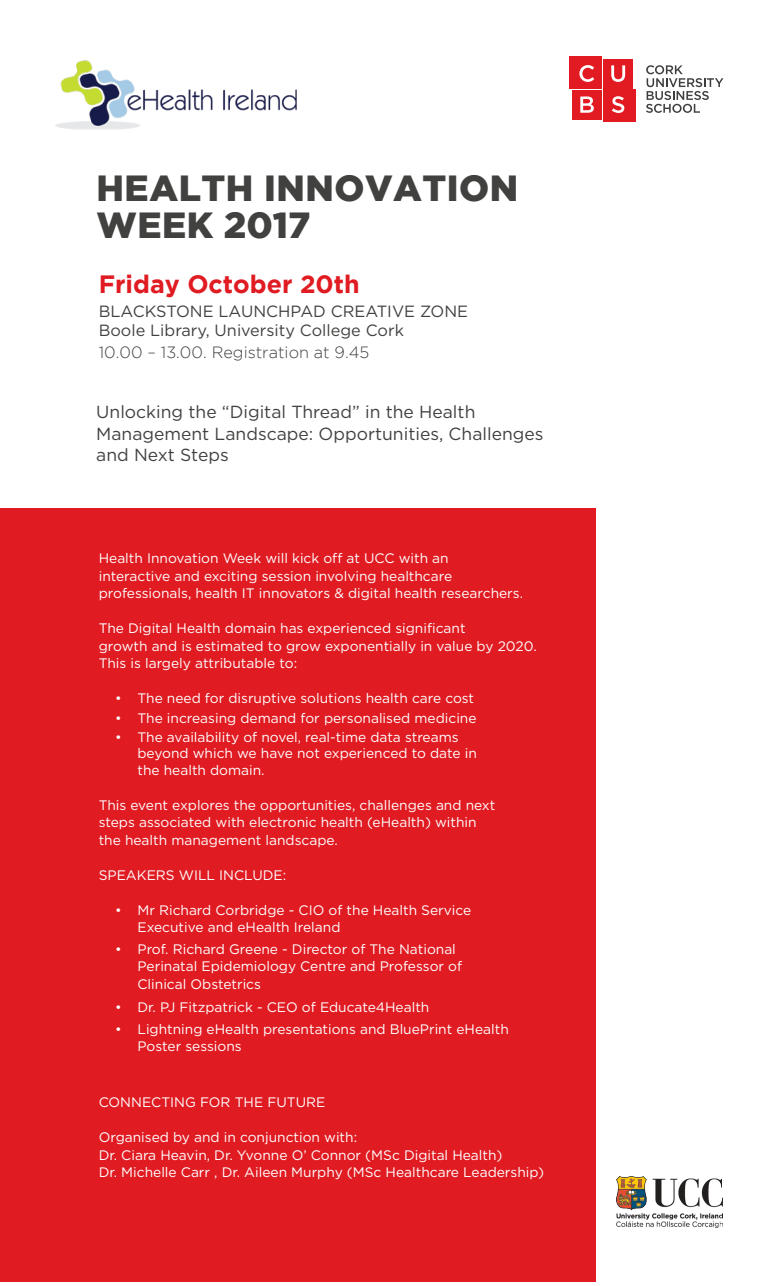
<style>
.page{position:relative;width:768px;height:1286px;background:#fff}
.page>*{position:absolute;margin:0;border:0;box-sizing:border-box;transform-origin:0 0}
.t1{font:900 36.25px/37.5px "Gotham";letter-spacing:.015em;color:#414140}
.t2{font:700 25px "Gotham";color:#e01b22}
.t3{font:17.5px/21.2px "Gotham";color:#414140}
.t4{font:16.25px "Gotham";color:#414140}
.t5{font:300 16.25px "Gotham";color:#414140}
.t6{font:13.75px/17.5px "Gotham";color:#fff}
</style>
<div class="page">
<div style="left:0;top:508px;width:595px;height:773px;background:#e01b22"></div>
<div style="left:603px;top:90px;width:33px;height:32px;background:#e21a21"></div>
<div style="left:572px;top:90px;width:30px;height:29px;background:#e21a21"></div>
<div style="left:569px;top:56px;width:33px;height:32px;background:#e21a21"></div>
<div style="left:603px;top:59px;width:30px;height:29px;background:#e21a21"></div>
<svg style="left:580px;top:96px;width:14px;height:17px"></svg>
<svg style="left:611px;top:65px;width:14px;height:17px"></svg>
<svg style="left:579px;top:65px;width:15px;height:17px"></svg>
<svg style="left:612px;top:96px;width:12px;height:17px"></svg>
<svg style="left:646px;top:65px;width:77px;height:48px"></svg>
<img style="left:55px;top:60px;width:242px;height:70px">
<img style="left:616px;top:1176px;width:106px;height:51px">
<p class="t1" style="left:97px;top:168px;width:423px">HEALTH INNOVATION<br>WEEK 2017</p>
<p class="t2" style="left:99px;top:270px;width:263px">Friday October 20th</p>
<p class="t4" style="left:99px;top:302px;width:371px">BLACKSTONE LAUNCHPAD CREATIVE ZONE</p>
<p class="t4" style="left:99px;top:322px;width:307px">Boole Library, University College Cork</p>
<p class="t5" style="left:99px;top:343px;width:272px">10.00 – 13.00. Registration at 9.45</p>
<p class="t3" style="left:96px;top:401px;width:449px">Unlocking the “Digital Thread” in the Health<br>Management Landscape: Opportunities, Challenges</p>
<p class="t3" style="left:96px;top:444px;width:134px">and Next Steps</p>
<p class="t6" style="left:99px;top:549px;width:426px">Health Innovation Week will kick off at UCC with an interactive and exciting session involving healthcare professionals, health IT innovators &amp; digital health researchers.</p>
<p class="t6" style="left:99px;top:619px;width:439px">The Digital Health domain has experienced significant<br>growth and is estimated to grow exponentially in value by 2020.<br>This is largely attributable to:</p>
<p class="t6" style="left:115px;top:689px;width:361px">• The need for disruptive solutions health care cost</p>
<p class="t6" style="left:115px;top:709px;width:363px">• The increasing demand for personalised medicine</p>
<p class="t6" style="left:137px;top:729px;width:341px;line-height:16.2px;text-indent:-22px">• The availability of novel, real-time data streams beyond which we have not experienced to date in the health domain.</p>
<p class="t6" style="left:99px;top:796px;width:398px">This event explores the opportunities, challenges and next steps associated with electronic health (eHealth) within the health management landscape.</p>
<p class="t6" style="left:99px;top:866px;width:189px">SPEAKERS WILL INCLUDE:</p>
<p class="t6" style="left:137px;top:901px;width:335px;text-indent:-22px">• Mr Richard Corbridge - CIO of the Health Service<br>Executive and eHealth Ireland</p>
<p class="t6" style="left:137px;top:939px;width:326px;text-indent:-22px">• Prof. Richard Greene - Director of The National<br>Perinatal Epidemiology Centre and Professor of<br>Clinical Obstetrics</p>
<p class="t6" style="left:115px;top:998px;width:316px">• Dr. PJ Fitzpatrick - CEO of Educate4Health</p>
<p class="t6" style="left:137px;top:1019px;width:373px;text-indent:-22px">• Lightning eHealth presentations and BluePrint eHealth<br>Poster sessions</p>
<p class="t6" style="left:99px;top:1093px;width:228px">CONNECTING FOR THE FUTURE</p>
<p class="t6" style="left:99px;top:1128px;width:447px">Organised by and in conjunction with:<br>Dr. Ciara Heavin, Dr. Yvonne O’ Connor (MSc Digital Health)<br>Dr. Michelle Carr , Dr. Aileen Murphy (MSc Healthcare Leadership)</p>
</div>
